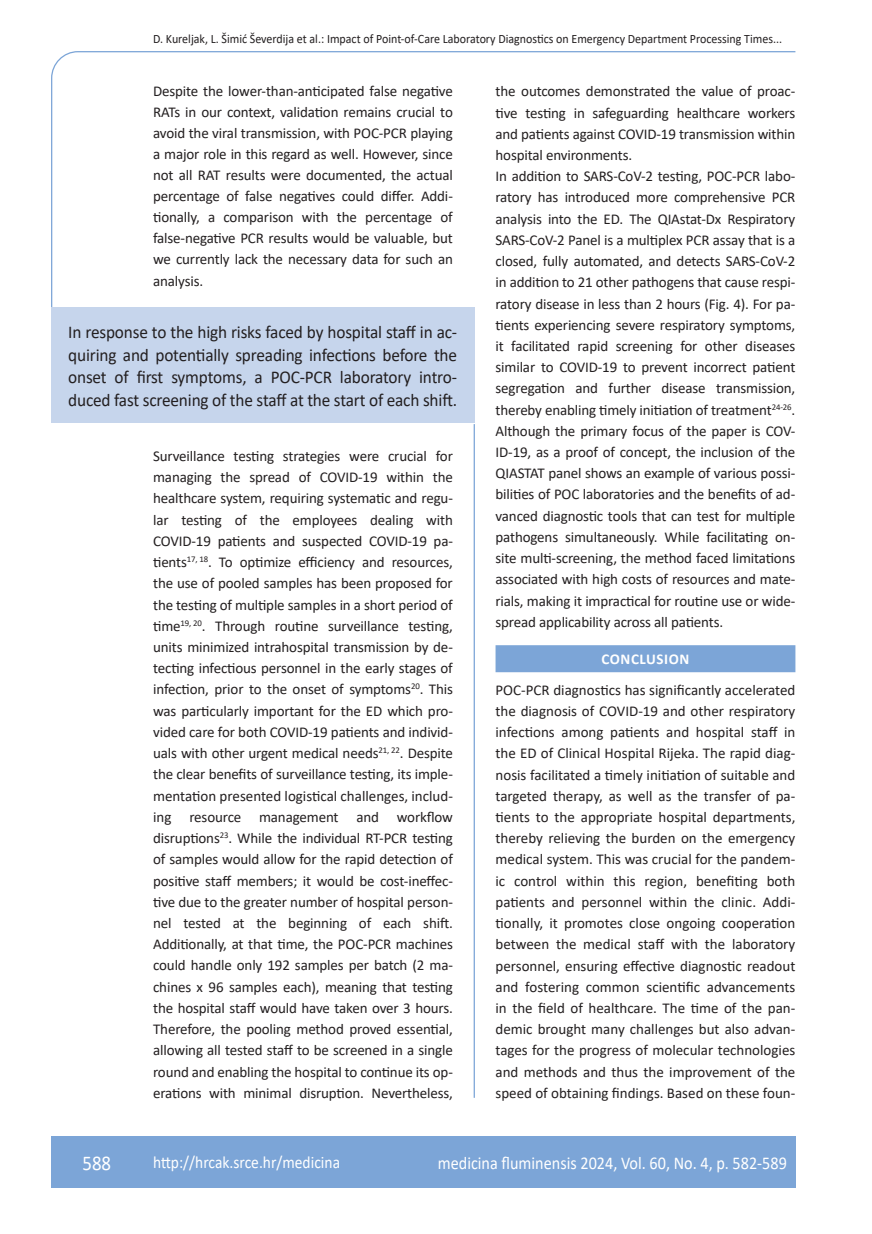
<style>
.page{position:relative;width:872px;height:1234px;background:#fff}
.page>*{position:absolute;margin:0;border:0;box-sizing:border-box;transform-origin:0 0}
.t1{font:21px "Calibri";color:#fff;scale:.9 1}
.anterfile{font:18px/22.5px "Calibri";letter-spacing:-.01em;color:#231f20;text-align:justify;scale:.96 1}
.t2{font:18px "Calibri";color:#fff;scale:.9 1}
.t3{font:17.25px "Calibri";color:#fff;scale:.9 1}
.osnovni_tekst{font:15px/21.1px "Calibri";letter-spacing:-.01em;color:#231f20;text-align:justify}
.naslov_ruler{font:700 15px "Calibri";letter-spacing:.04em;color:#fff}
.glava{font:12.75px "Calibri";color:#231f20;scale:.94 1}
</style>
<div class="page">
<svg style="left:51px;top:51px;width:745px;height:275px"></svg>
<hr style="left:473px;top:424px;width:2px;height:673px;background:#7ca5d7">
<div style="left:51px;top:1135px;width:744px;height:51px;background:#7ca5d7"></div>
<div style="left:495px;top:645px;width:300px;height:27px;background:#7ca5d7"></div>
<div style="left:51px;top:307px;width:423px;height:116px;background:#c6d5ec"></div>
<p class="glava" style="left:153px;top:29px;width:670px">D. Kureljak, L. Šimić Ševerdija et al.: Impact of Point-of-Care Laboratory Diagnostics on Emergency Department Processing Times...</p>
<p class="osnovni_tekst" style="left:153px;top:80px;width:301px">Despite the lower-than-anticipated false negative RATs in our context, validation remains crucial to avoid the viral transmission, with POC-PCR playing a major role in this regard as well. However, since not all RAT results were documented, the actual percentage of false negatives could differ. Addi&shy;tionally, a comparison with the percentage of false-negative PCR results would be valuable, but we currently lack the necessary data for such an analysis.</p>
<p class="osnovni_tekst" style="left:495px;top:80px;width:301px">the outcomes demonstrated the value of proac&shy;tive testing in safeguarding healthcare workers and patients against COVID-19 transmission within hospital environments.</p>
<p class="osnovni_tekst" style="left:495px;top:165px;width:301px">In addition to SARS-CoV-2 testing, POC-PCR labo&shy;ratory has introduced more comprehensive PCR analysis into the ED. The QIAstat-Dx Respiratory SARS-CoV-2 Panel is a multiplex PCR assay that is a closed, fully automated, and detects SARS-CoV-2 in addition to 21 other pathogens that cause respi&shy;ratory disease in less than 2 hours (Fig. 4). For pa&shy;tients experiencing severe respiratory symptoms, it facilitated rapid screening for other diseases similar to COVID-19 to prevent incorrect patient segregation and further disease transmission, thereby enabling timely initiation of treatment<sup>24-26</sup>.<br>Although the primary focus of the paper is COV-ID-19, as a proof of concept, the inclusion of the QIASTAT panel shows an example of various possi&shy;bilities of POC laboratories and the benefits of ad&shy;vanced diagnostic tools that can test for multiple pathogens simultaneously. While facilitating on&shy;site multi-screening, the method faced limitations associated with high costs of resources and mate&shy;rials, making it impractical for routine use or wide&shy;spread applicability across all patients.</p>
<p class="naslov_ruler" style="left:601px;top:648px;width:89px">CONCLUSION</p>
<p class="osnovni_tekst" style="left:495px;top:678px;width:301px">POC-PCR diagnostics has significantly accelerated the diagnosis of COVID-19 and other respiratory infections among patients and hospital staff in the ED of Clinical Hospital Rijeka. The rapid diag&shy;nosis facilitated a timely initiation of suitable and targeted therapy, as well as the transfer of pa&shy;tients to the appropriate hospital departments, thereby relieving the burden on the emergency medical system. This was crucial for the pandem&shy;ic control within this region, benefiting both patients and personnel within the clinic. Addi&shy;tionally, it promotes close ongoing cooperation between the medical staff with the laboratory personnel, ensuring effective diagnostic readout and fostering common scientific advancements in the field of healthcare. The time of the pan&shy;demic brought many challenges but also advan&shy;tages for the progress of molecular technologies and methods and thus the improvement of the speed of obtaining findings. Based on these foun-</p>
<p class="anterfile" style="left:68px;top:320px;width:407px">In response to the high risks faced by hospital staff in ac&shy;quiring and potentially spreading infections before the onset of first symptoms, a POC-PCR laboratory intro&shy;duced fast screening of the staff at the start of each shift.</p>
<p class="osnovni_tekst" style="left:153px;top:445px;width:301px">Surveillance testing strategies were crucial for managing the spread of COVID-19 within the healthcare system, requiring systematic and regu&shy;lar testing of the employees dealing with COVID-19 patients and suspected COVID-19 pa&shy;tients<sup>17,</sup> <sup>18</sup>. To optimize efficiency and resources, the use of pooled samples has been proposed for the testing of multiple samples in a short period of time<sup>19,</sup> <sup>20</sup>. Through routine surveillance testing, units minimized intrahospital transmission by de&shy;tecting infectious personnel in the early stages of infection, prior to the onset of symptoms<sup>20</sup>. This was particularly important for the ED which pro&shy;vided care for both COVID-19 patients and individ&shy;uals with other urgent medical needs<sup>21,</sup> <sup>22</sup>. Despite the clear benefits of surveillance testing, its imple&shy;mentation presented logistical challenges, includ&shy;ing resource management and workflow disruptions<sup>23</sup>. While the individual RT-PCR testing of samples would allow for the rapid detection of positive staff members; it would be cost-ineffec&shy;tive due to the greater number of hospital person&shy;nel tested at the beginning of each shift.<br>Additionally, at that time, the POC-PCR machines could handle only 192 samples per batch (2 ma&shy;chines x 96 samples each), meaning that testing the hospital staff would have taken over 3 hours.<br>Therefore, the pooling method proved essential, allowing all tested staff to be screened in a single round and enabling the hospital to continue its op&shy;erations with minimal disruption. Nevertheless,</p>
<p class="t1" style="left:82px;top:1147px;width:33px">588</p>
<p class="t3" style="left:153px;top:1149px;width:209px">http://hrcak.srce.hr/medicina</p>
<p class="t2" style="left:438px;top:1149px;width:389px">medicina fluminensis 2024, Vol. 60, No. 4, p. 582-589</p>
</div>
